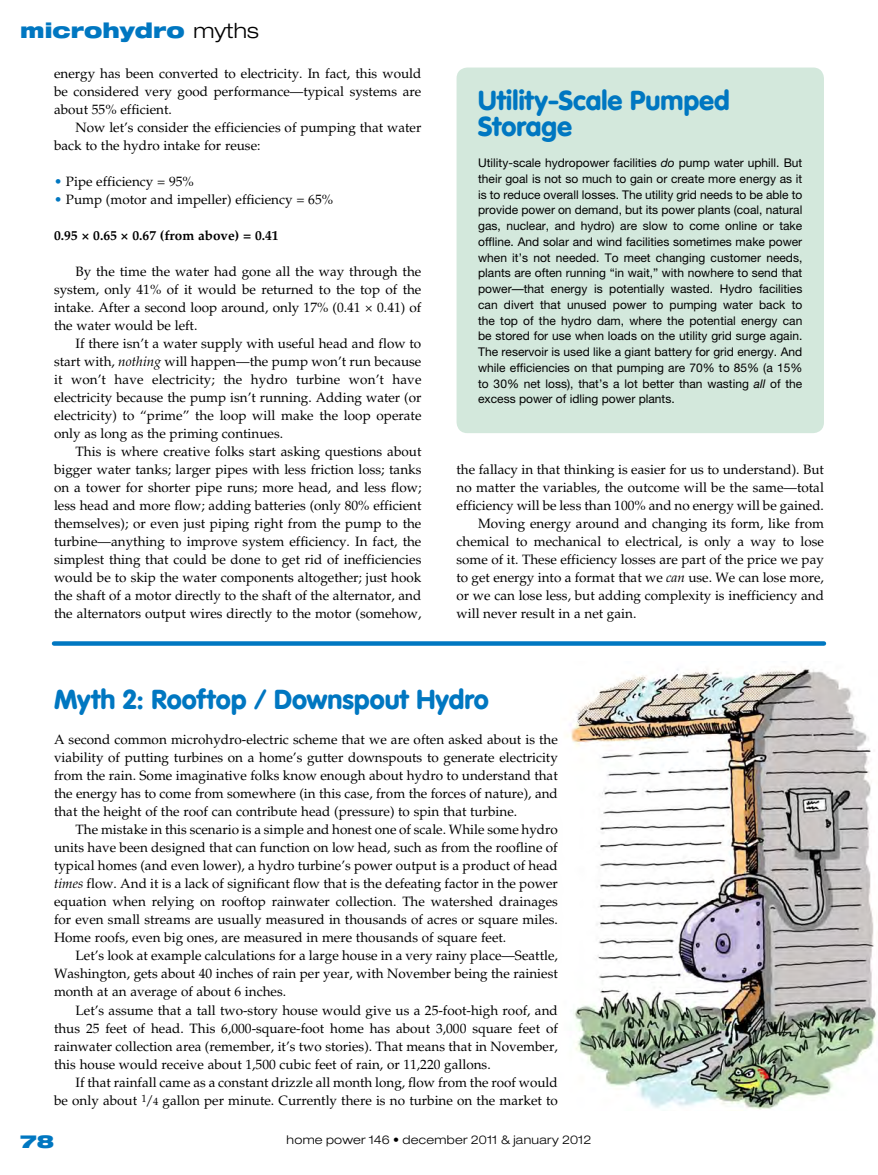
<style>
.page{position:relative;width:878px;height:1175px;background:#fff}
.page>*{position:absolute;margin:0;border:0;box-sizing:border-box;transform-origin:0 0}
.t1{font:900 27px/25.5px "VAG Rounded";color:#0077c1}
.t2{font:900 expanded 21px "Helvetica Neue";color:#0077c1}
.t3{font:900 expanded 18px "Helvetica Neue";color:#0077c1}
.t4{font:13.5px/18px "Palatino";color:#000;text-align:justify}
.t5{font:700 13.5px "Palatino";color:#000}
.t6{font:12px/15.8px "Helvetica Neue";color:#000;text-align:justify}
.t7{font:300 expanded 12px "Helvetica Neue";letter-spacing:.02em;color:#000}
.s1{font-weight:300;color:#000}
.s2{color:#0077c1}
.s3{font-style:italic}
.s4{font-size:10.5px}
</style>
<div class="page">
<img style="left:567px;top:669px;width:311px;height:441px">
<div style="left:456px;top:68px;width:368px;height:365px;background:#d3e8dc;border-radius:11px"></div>
<svg style="left:54px;top:641px;width:770px;height:4px;background:#107fc5"></svg>
<h2 class="t2" style="left:20px;top:16px;width:240px">microhydro <span class="s1">myths</span></h2>
<p class="t4" style="left:54px;top:65px;width:369px">energy has been converted to electricity. In fact, this would be considered very good performance—typical systems are about 55% efficient.</p>
<p class="t4" style="left:54px;top:119px;width:369px;text-indent:22px">Now let’s consider the efficiencies of pumping that water back to the hydro intake for reuse:</p>
<p class="t4" style="left:54px;top:173px;width:141px"><span class="s2">•</span> Pipe efficiency = 95%</p>
<p class="t4" style="left:54px;top:191px;width:280px"><span class="s2">•</span> Pump (motor and impeller) efficiency = 65%</p>
<p class="t5" style="left:54px;top:228px;width:226px">0.95 × 0.65 × 0.67 (from above) = 0.41</p>
<p class="t4" style="left:54px;top:263px;width:369px;text-indent:22px">By the time the water had gone all the way through the system, only 41% of it would be returned to the top of the intake. After a second loop around, only 17% (0.41 × 0.41) of the water would be left.</p>
<p class="t4" style="left:54px;top:335px;width:369px;text-indent:22px">If there isn’t a water supply with useful head and flow to start with, <span class="s3">nothing</span> will happen—the pump won’t run because it won’t have electricity; the hydro turbine won’t have electricity because the pump isn’t running. Adding water (or electricity) to “prime” the loop will make the loop operate only as long as the priming continues.</p>
<p class="t4" style="left:54px;top:443px;width:369px;text-indent:22px">This is where creative folks start asking questions about bigger water tanks; larger pipes with less friction loss; tanks on a tower for shorter pipe runs; more head, and less flow; less head and more flow; adding batteries (only 80% efficient themselves); or even just piping right from the pump to the turbine—anything to improve system efficiency. In fact, the simplest thing that could be done to get rid of inefficiencies would be to skip the water components altogether; just hook the shaft of a motor directly to the shaft of the alternator, and the alternators output wires directly to the motor (somehow,</p>
<h1 class="t1" style="left:478px;top:87px;width:253px">Utility-Scale Pumped<br>Storage</h1>
<p class="t6" style="left:478px;top:155px;width:326px">Utility-scale hydropower facilities <span class="s3">do</span> pump water uphill. But their goal is not so much to gain or create more energy as it is to reduce overall losses. The utility grid needs to be able to provide power on demand, but its power plants (coal, natural gas, nuclear, and hydro) are slow to come online or take offline. And solar and wind facilities sometimes make power when it’s not needed. To meet changing customer needs, plants are often running “in wait,” with nowhere to send that power—that energy is potentially wasted. Hydro facilities can divert that unused power to pumping water back to the top of the hydro dam, where the potential energy can be stored for use when loads on the utility grid surge again.<br>The reservoir is used like a giant battery for grid energy. And while efficiencies on that pumping are 70% to 85% (a 15% to 30% net loss), that’s a lot better than wasting <span class="s3">all</span> of the excess power of idling power plants.</p>
<p class="t4" style="left:456px;top:461px;width:369px">the fallacy in that thinking is easier for us to understand). But</p>
<p class="t4" style="left:456px;top:479px;width:369px">no matter the variables, the outcome will be the same—total</p>
<p class="t4" style="left:456px;top:497px;width:369px">efficiency will be less than 100% and no energy will be gained.</p>
<p class="t4" style="left:478px;top:515px;width:347px">Moving energy around and changing its form, like from</p>
<p class="t4" style="left:456px;top:533px;width:369px">chemical to mechanical to electrical, is only a way to lose</p>
<p class="t4" style="left:456px;top:551px;width:369px">some of it. These efficiency losses are part of the price we pay</p>
<p class="t4" style="left:456px;top:569px;width:369px">to get energy into a format that we <span class="s3">can</span> use. We can lose more,</p>
<p class="t4" style="left:456px;top:587px;width:369px">or we can lose less, but adding complexity is inefficiency and</p>
<p class="t4" style="left:456px;top:605px;width:181px">will never result in a net gain.</p>
<h1 class="t1" style="left:54px;top:686px;width:436px">Myth 2: Rooftop / Downspout Hydro</h1>
<p class="t4" style="left:54px;top:731px;width:505px">A second common microhydro-electric scheme that we are often asked about is the viability of putting turbines on a home’s gutter downspouts to generate electricity from the rain. Some imaginative folks know enough about hydro to understand that the energy has to come from somewhere (in this case, from the forces of nature), and that the height of the roof can contribute head (pressure) to spin that turbine.</p>
<p class="t4" style="left:54px;top:821px;width:505px;text-indent:22px">The mistake in this scenario is a simple and honest one of scale. While some hydro units have been designed that can function on low head, such as from the roofline of typical homes (and even lower), a hydro turbine’s power output is a product of head <span class="s3">times</span> flow. And it is a lack of significant flow that is the defeating factor in the power equation when relying on rooftop rainwater collection. The watershed drainages for even small streams are usually measured in thousands of acres or square miles.<br>Home roofs, even big ones, are measured in mere thousands of square feet.</p>
<p class="t4" style="left:54px;top:947px;width:505px;text-indent:22px">Let’s look at example calculations for a large house in a very rainy place—Seattle, Washington, gets about 40 inches of rain per year, with November being the rainiest month at an average of about 6 inches.</p>
<p class="t4" style="left:54px;top:1001px;width:505px;text-indent:22px">Let’s assume that a tall two-story house would give us a 25-foot-high roof, and thus 25 feet of head. This 6,000-square-foot home has about 3,000 square feet of rainwater collection area (remember, it’s two stories). That means that in November, this house would receive about 1,500 cubic feet of rain, or 11,220 gallons.</p>
<p class="t4" style="left:54px;top:1073px;width:505px;text-align:right">If that rainfall came as a constant drizzle all month long, flow from the roof would<br>be only about <sup>1</sup>/<span class="s4">4</span> gallon per minute. Currently there is no turbine on the market to</p>
<h3 class="t3" style="left:20px;top:1129px;width:35px">78</h3>
<p class="t7" style="left:286px;top:1132px;width:306px">home power 146 • december 2011 &amp; january 2012</p>
</div>
